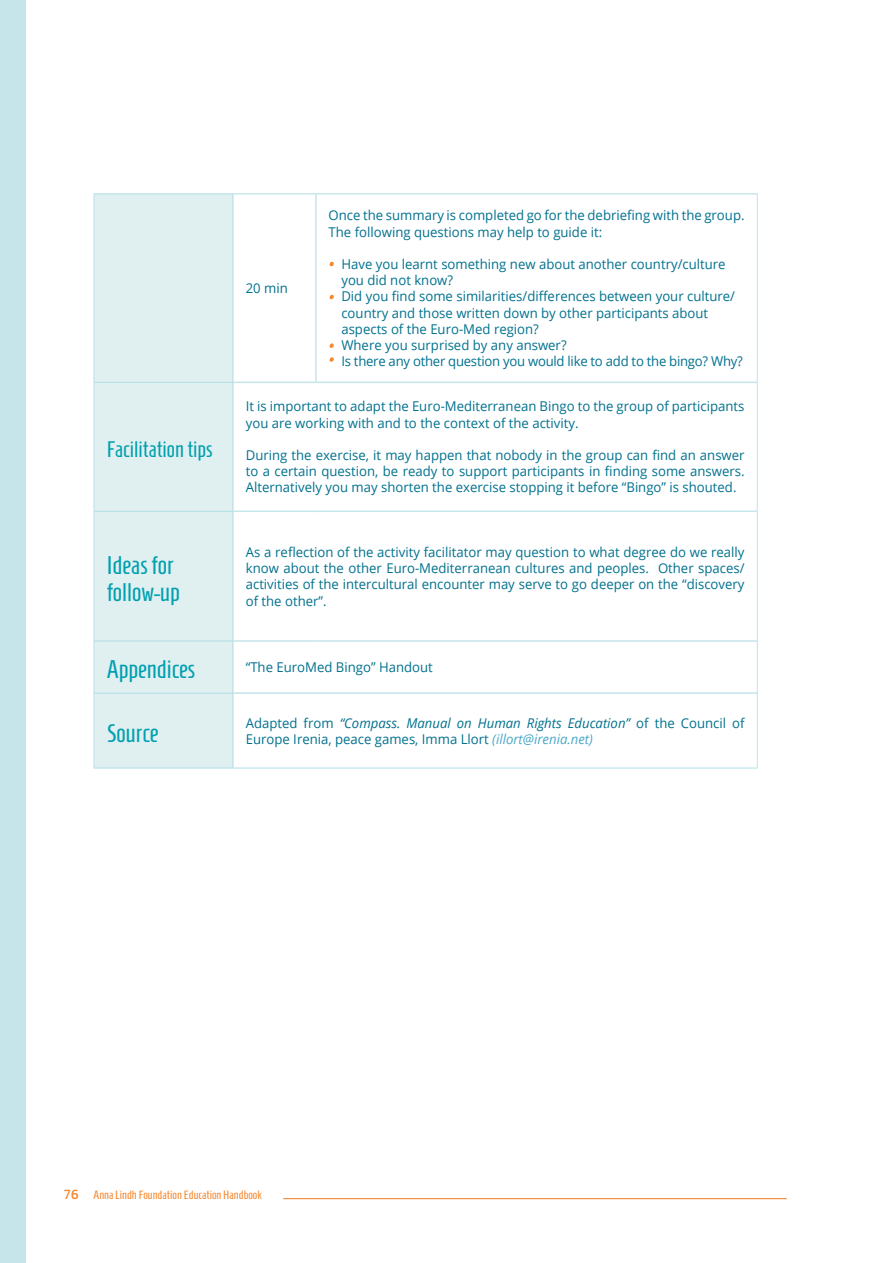
<style>
.page{position:relative;width:893px;height:1263px;background:#fff}
.page>*{position:absolute;margin:0;border:0;box-sizing:border-box;transform-origin:0 0}
.t1{font:25.5px/27px "Homenaje";color:#00a0b0}
.t2{font:22.5px "Homenaje";color:#00a0b0}
.t3{font:13.5px/16.2px "Open Sans";color:#00718e}
.t4{font:12px "Homenaje";color:#f58932}
.s1{font-style:italic}
.s2{font-style:italic;color:#48a8c8}
.s3{font-family:"Euphemia UCAS";font-weight:700}
</style>
<div class="page">
<div style="left:95px;top:194px;width:138px;height:574px;background:#e0eff0"></div>
<hr style="left:94px;top:193px;width:139px;height:1px;background:#aedee3">
<hr style="left:233px;top:193px;width:83px;height:1px;background:#aedee3">
<hr style="left:316px;top:193px;width:442px;height:1px;background:#aedee3">
<hr style="left:94px;top:768px;width:139px;height:1px;background:#aedee3">
<hr style="left:233px;top:768px;width:83px;height:1px;background:#aedee3">
<hr style="left:316px;top:768px;width:442px;height:1px;background:#aedee3">
<hr style="left:94px;top:194px;width:1px;height:188px;background:#bde4e8">
<hr style="left:757px;top:194px;width:1px;height:188px;background:#bde4e8">
<hr style="left:94px;top:382px;width:1px;height:129px;background:#bde4e8">
<hr style="left:757px;top:382px;width:1px;height:129px;background:#bde4e8">
<hr style="left:94px;top:511px;width:1px;height:130px;background:#bde4e8">
<hr style="left:757px;top:511px;width:1px;height:130px;background:#bde4e8">
<hr style="left:94px;top:641px;width:1px;height:52px;background:#bde4e8">
<hr style="left:757px;top:641px;width:1px;height:52px;background:#bde4e8">
<hr style="left:94px;top:693px;width:1px;height:75px;background:#bde4e8">
<hr style="left:757px;top:693px;width:1px;height:75px;background:#bde4e8">
<hr style="left:233px;top:194px;width:1px;height:188px;background:#aedee3">
<hr style="left:94px;top:382px;width:139px;height:1px;background:#aedee3">
<hr style="left:233px;top:382px;width:1px;height:129px;background:#aedee3">
<hr style="left:94px;top:511px;width:139px;height:1px;background:#aedee3">
<hr style="left:233px;top:511px;width:1px;height:130px;background:#aedee3">
<hr style="left:94px;top:641px;width:139px;height:1px;background:#aedee3">
<hr style="left:233px;top:641px;width:1px;height:52px;background:#aedee3">
<hr style="left:94px;top:693px;width:139px;height:1px;background:#aedee3">
<hr style="left:233px;top:693px;width:1px;height:75px;background:#aedee3">
<hr style="left:315px;top:194px;width:2px;height:188px;background:#c5e5ea">
<hr style="left:233px;top:382px;width:83px;height:1px;background:#c5e5ea">
<hr style="left:316px;top:382px;width:441px;height:1px;background:#c5e5ea">
<hr style="left:233px;top:510px;width:83px;height:2px;background:#c5e5ea">
<hr style="left:316px;top:510px;width:441px;height:2px;background:#c5e5ea">
<hr style="left:233px;top:640px;width:83px;height:2px;background:#c5e5ea">
<hr style="left:316px;top:640px;width:441px;height:2px;background:#c5e5ea">
<hr style="left:233px;top:692px;width:83px;height:2px;background:#c5e5ea">
<hr style="left:316px;top:692px;width:441px;height:2px;background:#c5e5ea">
<svg style="left:329px;top:261px;width:5px;height:5px"></svg>
<svg style="left:329px;top:294px;width:5px;height:5px"></svg>
<svg style="left:329px;top:343px;width:5px;height:5px"></svg>
<svg style="left:329px;top:357px;width:5px;height:5px"></svg>
<div style="left:0;top:0;width:26px;height:1263px;background:#c5e5ea"></div>
<hr style="left:283px;top:1198px;width:504px;height:1px;background:#f58932">
<h2 class="t2" style="left:107px;top:437px;width:107px">Facilitation tips</h2>
<p class="t3" style="left:246px;top:280px;width:44px">20 min</p>
<p class="t3" style="left:329px;top:207px;width:417px">Once the summary is completed go for the debriefing with the group.<br>The following questions may help to guide it:</p>
<p class="t3" style="left:341px;top:256px;width:403px">Have you learnt something new about another country/culture you did not know?<br>Did you find some similarities/differences between your culture/ country and those written down by other participants about aspects of the Euro-Med region?<br>Where you surprised by any answer?<br>Is there any other question you would like to add to the bingo? Why?</p>
<p class="t3" style="left:246px;top:398px;width:500px">It is important to adapt the Euro-Mediterranean Bingo to the group of participants you are working with and to the context of the activity.</p>
<p class="t3" style="left:246px;top:447px;width:500px;text-align:justify">During the exercise, it may happen that nobody in the group can find an answer to a certain question, be ready to support participants in finding some answers.<br>Alternatively you may shorten the exercise stopping it before “Bingo” is shouted.</p>
<h1 class="t1" style="left:107px;top:552px;width:75px">Ideas for follow-up</h1>
<p class="t3" style="left:246px;top:544px;width:500px;text-align:justify">As a reflection of the activity facilitator may question to what degree do we really know about the other Euro-Mediterranean cultures and peoples. Other spaces/ activities of the intercultural encounter may serve to go deeper on the “discovery of the other”.</p>
<h1 class="t1" style="left:107px;top:656px;width:90px">Appendices</h1>
<p class="t3" style="left:246px;top:659px;width:189px">“The EuroMed Bingo” Handout</p>
<h1 class="t1" style="left:107px;top:720px;width:53px">Source</h1>
<p class="t3" style="left:246px;top:714px;width:500px">Adapted from <span class="s1">“Compass. Manual on Human Rights Education”</span> of the Council of<br>Europe Irenia, peace games, Imma Llort <span class="s2">(illort@irenia.net)</span></p>
<p class="t4" style="left:64px;top:1188px;width:200px"><span class="s3">76</span> Anna Lindh Foundation Education Handbook</p>
</div>
